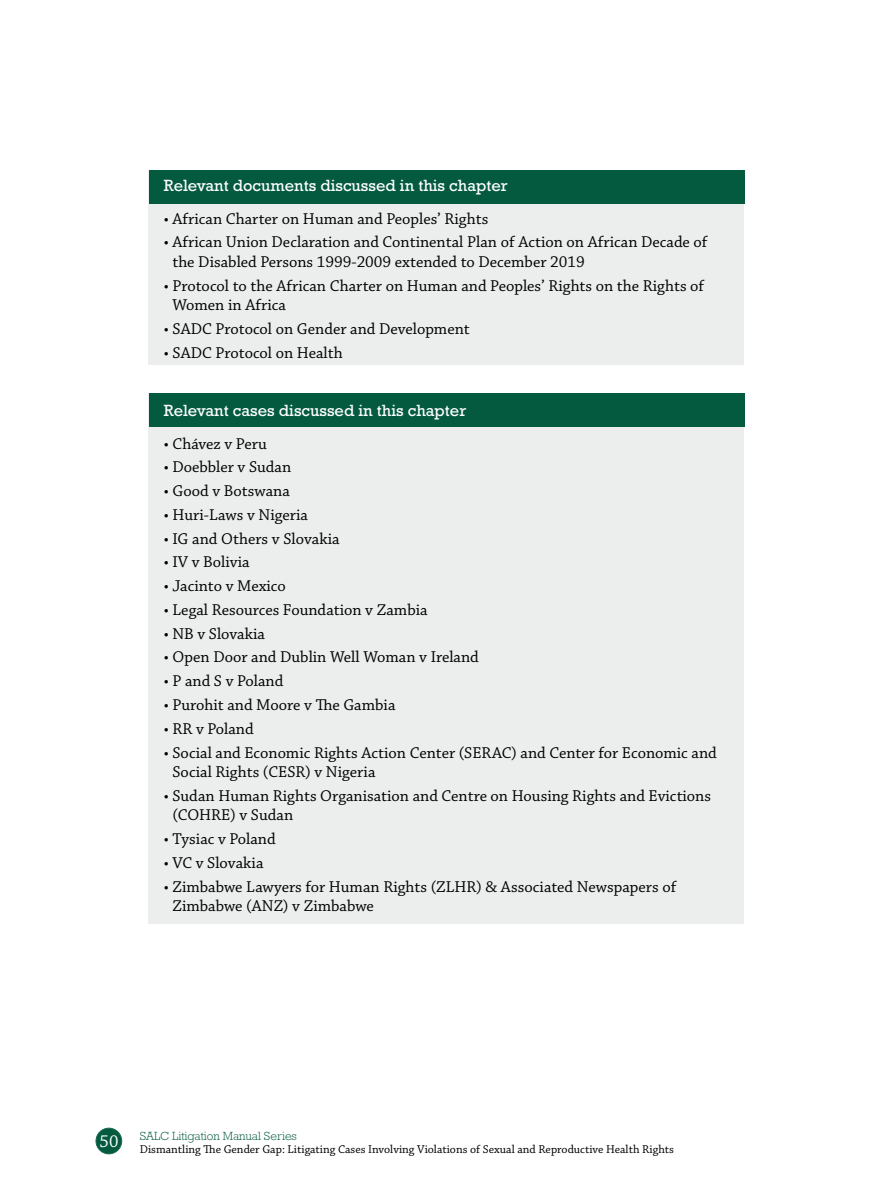
<style>
.page{position:relative;width:893px;height:1191px;background:#fff}
.page>*{position:absolute;margin:0;border:0;box-sizing:border-box;transform-origin:0 0}
.t1{font:18px "Chaparral Pro";color:#fff}
.t2{font:16.5px/19.5px "Chaparral Pro";color:#000}
.t3{font:16.5px "Rockwell";color:#fff}
.t4{font:12px "Chaparral Pro";color:#000}
.t5{font:300 12px "Rockwell";color:#035a3f}
</style>
<div class="page">
<div style="left:96px;top:1128px;width:26px;height:25px;background:#035a3f;border-radius:50%"></div>
<div style="left:96px;top:1128px;width:26px;height:26px;border:1px solid #1c6a52;border-radius:50%"></div>
<div style="left:149px;top:170px;width:595px;height:195px;background:#eceded"></div>
<div style="left:149px;top:170px;width:595px;height:33px;background:#035a3f"></div>
<div style="left:149px;top:393px;width:595px;height:530px;background:#eceded"></div>
<div style="left:149px;top:393px;width:595px;height:33px;background:#035a3f"></div>
<p class="t3" style="left:164px;top:176px;width:345px">Relevant documents discussed in this chapter</p>
<p class="t2" style="left:164px;top:209px;width:326px">• African Charter on Human and Peoples’ Rights</p>
<p class="t2" style="left:172px;top:233px;width:537px;text-indent:-9px">• African Union Declaration and Continental Plan of Action on African Decade of the Disabled Persons 1999-2009 extended to December 2019</p>
<p class="t2" style="left:172px;top:276px;width:533px;text-indent:-9px">• Protocol to the African Charter on Human and Peoples’ Rights on the Rights of<br>Women in Africa</p>
<p class="t2" style="left:164px;top:320px;width:308px">• SADC Protocol on Gender and Development</p>
<p class="t2" style="left:164px;top:343px;width:181px">• SADC Protocol on Health</p>
<p class="t3" style="left:164px;top:401px;width:304px">Relevant cases discussed in this chapter</p>
<p class="t2" style="left:164px;top:434px;width:105px">• Chávez v Peru</p>
<p class="t2" style="left:164px;top:458px;width:129px">• Doebbler v Sudan</p>
<p class="t2" style="left:164px;top:482px;width:128px">• Good v Botswana</p>
<p class="t2" style="left:164px;top:505px;width:146px">• Huri-Laws v Nigeria</p>
<p class="t2" style="left:164px;top:529px;width:177px">• IG and Others v Slovakia</p>
<p class="t2" style="left:164px;top:553px;width:87px">• IV v Bolivia</p>
<p class="t2" style="left:164px;top:577px;width:124px">• Jacinto v Mexico</p>
<p class="t2" style="left:164px;top:600px;width:265px">• Legal Resources Foundation v Zambia</p>
<p class="t2" style="left:164px;top:624px;width:103px">• NB v Slovakia</p>
<p class="t2" style="left:164px;top:648px;width:317px">• Open Door and Dublin Well Woman v Ireland</p>
<p class="t2" style="left:164px;top:672px;width:121px">• P and S v Poland</p>
<p class="t2" style="left:164px;top:695px;width:233px">• Purohit and Moore v The Gambia</p>
<p class="t2" style="left:164px;top:719px;width:91px">• RR v Poland</p>
<p class="t2" style="left:172px;top:743px;width:546px;text-indent:-9px">• Social and Economic Rights Action Center (SERAC) and Center for Economic and<br>Social Rights (CESR) v Nigeria</p>
<p class="t2" style="left:172px;top:786px;width:540px;text-indent:-9px">• Sudan Human Rights Organisation and Centre on Housing Rights and Evictions (COHRE) v Sudan</p>
<p class="t2" style="left:164px;top:829px;width:114px">• Tysiac v Poland</p>
<p class="t2" style="left:164px;top:853px;width:101px">• VC v Slovakia</p>
<p class="t2" style="left:172px;top:877px;width:505px;text-indent:-9px">• Zimbabwe Lawyers for Human Rights (ZLHR) &amp; Associated Newspapers of<br>Zimbabwe (ANZ) v Zimbabwe</p>
<p class="t1" style="left:100px;top:1131px;width:20px">50</p>
<p class="t5" style="left:140px;top:1129px;width:159px">SALC Litigation Manual Series</p>
<p class="t4" style="left:140px;top:1143px;width:536px">Dismantling The Gender Gap: Litigating Cases Involving Violations of Sexual and Reproductive Health Rights</p>
</div>
